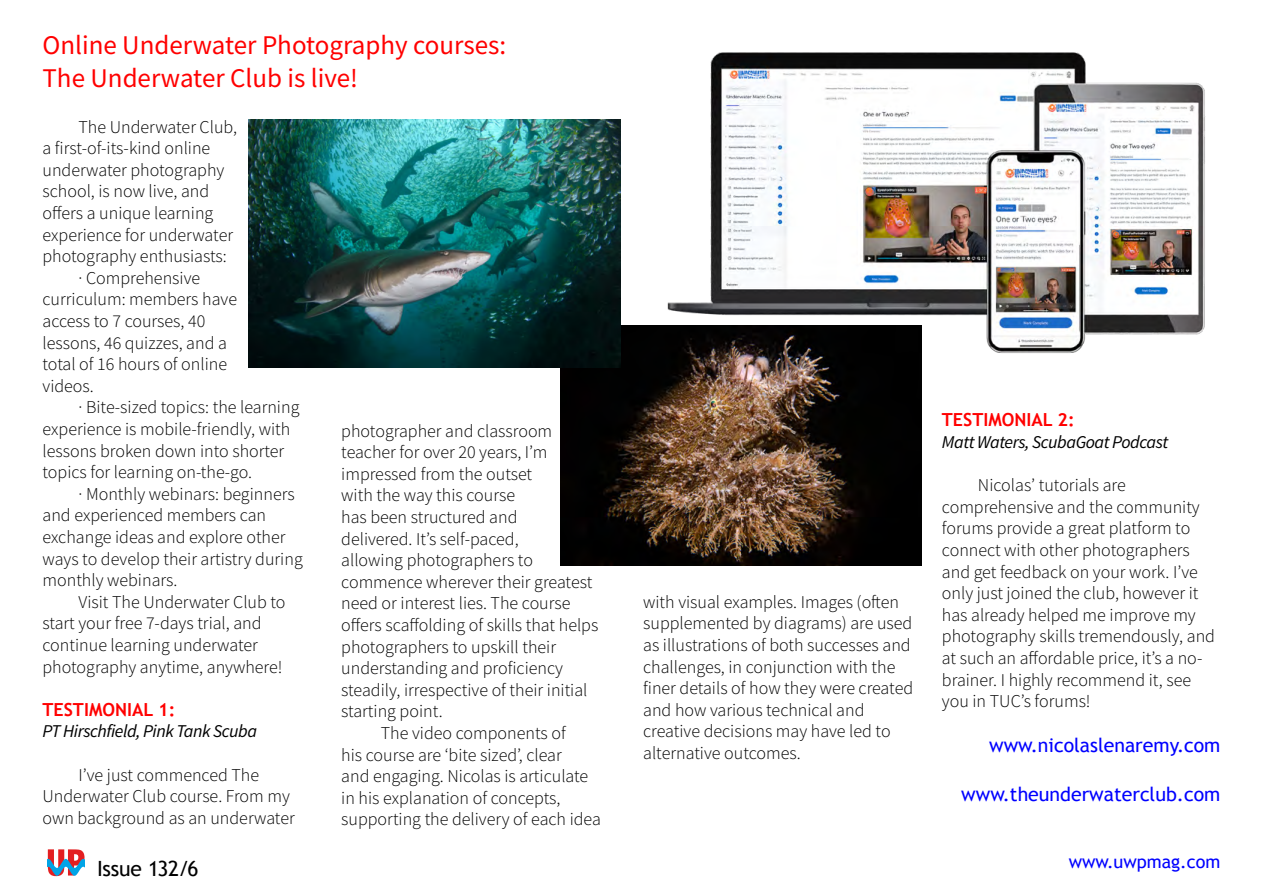
<style>
.page{position:relative;width:1263px;height:893px;background:#fff}
.page>*{position:absolute;margin:0;border:0;box-sizing:border-box;transform-origin:0 0}
.t1{font:27px/32.4px "Source Sans Pro";color:#f00}
.t2{font:21px "Trebuchet MS";letter-spacing:-.015em;color:#000}
.t3{font:19.5px "Trebuchet MS";color:#00f}
.t4{font:300 18px/21.6px "Source Sans Pro";color:#000}
.t5{font:italic 18px "Source Sans Pro";letter-spacing:-.025em;color:#000}
.t6{font:700 18px "Trebuchet MS";color:#f00}
.t7{font:18px "Trebuchet MS";color:#00f}
</style>
<div class="page">
<svg style="left:47px;top:849px;width:37px;height:27px"></svg>
<img style="left:667px;top:52px;width:539px;height:319px">
<img style="left:561px;top:325px;width:360px;height:241px">
<img style="left:248px;top:119px;width:373px;height:248px">
<h1 class="t1" style="left:43px;top:29px;width:465px">Online Underwater Photography courses:<br>The Underwater Club is live!</h1>
<p class="t4" style="left:79px;top:116px;width:160px">The Underwater Club,</p>
<p class="t4" style="left:43px;top:137px;width:169px">a first-of-its-kind online</p>
<p class="t4" style="left:43px;top:159px;width:183px">underwater photography</p>
<p class="t4" style="left:43px;top:181px;width:168px">school, is now live, and</p>
<p class="t4" style="left:43px;top:202px;width:172px">offers a unique learning</p>
<p class="t4" style="left:43px;top:224px;width:192px">experience for underwater</p>
<p class="t4" style="left:43px;top:245px;width:186px">photography enthusiasts:</p>
<p class="t4" style="left:79px;top:267px;width:123px">· Comprehensive</p>
<p class="t4" style="left:43px;top:289px;width:196px">curriculum: members have</p>
<p class="t4" style="left:43px;top:310px;width:164px">access to 7 courses, 40</p>
<p class="t4" style="left:43px;top:332px;width:186px">lessons, 46 quizzes, and a</p>
<p class="t4" style="left:43px;top:353px;width:186px">total of 16 hours of online</p>
<p class="t4" style="left:43px;top:375px;width:53px">videos.</p>
<p class="t4" style="left:79px;top:397px;width:222px">· Bite-sized topics: the learning</p>
<p class="t4" style="left:43px;top:418px;width:249px">experience is mobile-friendly, with</p>
<p class="t4" style="left:43px;top:440px;width:243px">lessons broken down into shorter</p>
<p class="t4" style="left:43px;top:461px;width:211px">topics for learning on-the-go.</p>
<p class="t4" style="left:79px;top:483px;width:218px">· Monthly webinars: beginners</p>
<p class="t4" style="left:43px;top:505px;width:225px">and experienced members can</p>
<p class="t4" style="left:43px;top:526px;width:244px">exchange ideas and explore other</p>
<p class="t4" style="left:43px;top:548px;width:262px">ways to develop their artistry during</p>
<p class="t4" style="left:43px;top:569px;width:136px">monthly webinars.</p>
<p class="t4" style="left:79px;top:591px;width:209px">Visit The Underwater Club to</p>
<p class="t4" style="left:43px;top:613px;width:221px">start your free 7-days trial, and</p>
<p class="t4" style="left:43px;top:634px;width:217px">continue learning underwater</p>
<p class="t4" style="left:43px;top:656px;width:241px">photography anytime, anywhere!</p>
<p class="t6" style="left:43px;top:698px;width:134px">TESTIMONIAL 1:</p>
<p class="t5" style="left:43px;top:720px;width:216px">PT Hirschfield, Pink Tank Scuba</p>
<p class="t4" style="left:43px;top:764px;width:254px;text-align:center">I’ve just commenced The<br>Underwater Club course. From my own background as an underwater</p>
<p class="t4" style="left:341px;top:420px;width:212px">photographer and classroom</p>
<p class="t4" style="left:341px;top:441px;width:208px">teacher for over 20 years, I’m</p>
<p class="t4" style="left:341px;top:463px;width:192px">impressed from the outset</p>
<p class="t4" style="left:341px;top:485px;width:175px">with the way this course</p>
<p class="t4" style="left:341px;top:506px;width:178px">has been structured and</p>
<p class="t4" style="left:341px;top:528px;width:179px">delivered. It’s self-paced,</p>
<p class="t4" style="left:341px;top:549px;width:193px">allowing photographers to</p>
<p class="t4" style="left:341px;top:571px;width:253px">commence wherever their greatest</p>
<p class="t4" style="left:341px;top:593px;width:231px">need or interest lies. The course</p>
<p class="t4" style="left:341px;top:614px;width:259px">offers scaffolding of skills that helps</p>
<p class="t4" style="left:341px;top:636px;width:216px">photographers to upskill their</p>
<p class="t4" style="left:341px;top:657px;width:223px">understanding and proficiency</p>
<p class="t4" style="left:341px;top:679px;width:248px">steadily, irrespective of their initial</p>
<p class="t4" style="left:341px;top:701px;width:103px">starting point.</p>
<p class="t4" style="left:381px;top:722px;width:186px">The video components of</p>
<p class="t4" style="left:341px;top:744px;width:222px">his course are ‘bite sized’, clear</p>
<p class="t4" style="left:341px;top:765px;width:249px">and engaging. Nicolas is articulate</p>
<p class="t4" style="left:341px;top:787px;width:221px">in his explanation of concepts,</p>
<p class="t4" style="left:341px;top:809px;width:261px">supporting the delivery of each idea</p>
<p class="t4" style="left:643px;top:591px;width:271px">with visual examples. Images (often supplemented by diagrams) are used as illustrations of both successes and challenges, in conjunction with the finer details of how they were created and how various technical and creative decisions may have led to alternative outcomes.</p>
<p class="t6" style="left:942px;top:409px;width:134px">TESTIMONIAL 2:</p>
<p class="t5" style="left:942px;top:431px;width:228px">Matt Waters, ScubaGoat Podcast</p>
<p class="t4" style="left:942px;top:474px;width:275px;text-indent:36px">Nicolas’ tutorials are comprehensive and the community forums provide a great platform to connect with other photographers and get feedback on your work. I’ve only just joined the club, however it has already helped me improve my photography skills tremendously, and at such an affordable price, it’s a no&shy;brainer. I highly recommend it, see you in TUC’s forums!</p>
<p class="t3" style="left:989px;top:734px;width:233px">www.nicolaslenaremy.com</p>
<p class="t3" style="left:961px;top:782px;width:261px">www.theunderwaterclub.com</p>
<p class="t2" style="left:97px;top:856px;width:103px">Issue 132/6</p>
<p class="t7" style="left:1069px;top:851px;width:153px">www.uwpmag.com</p>
</div>
